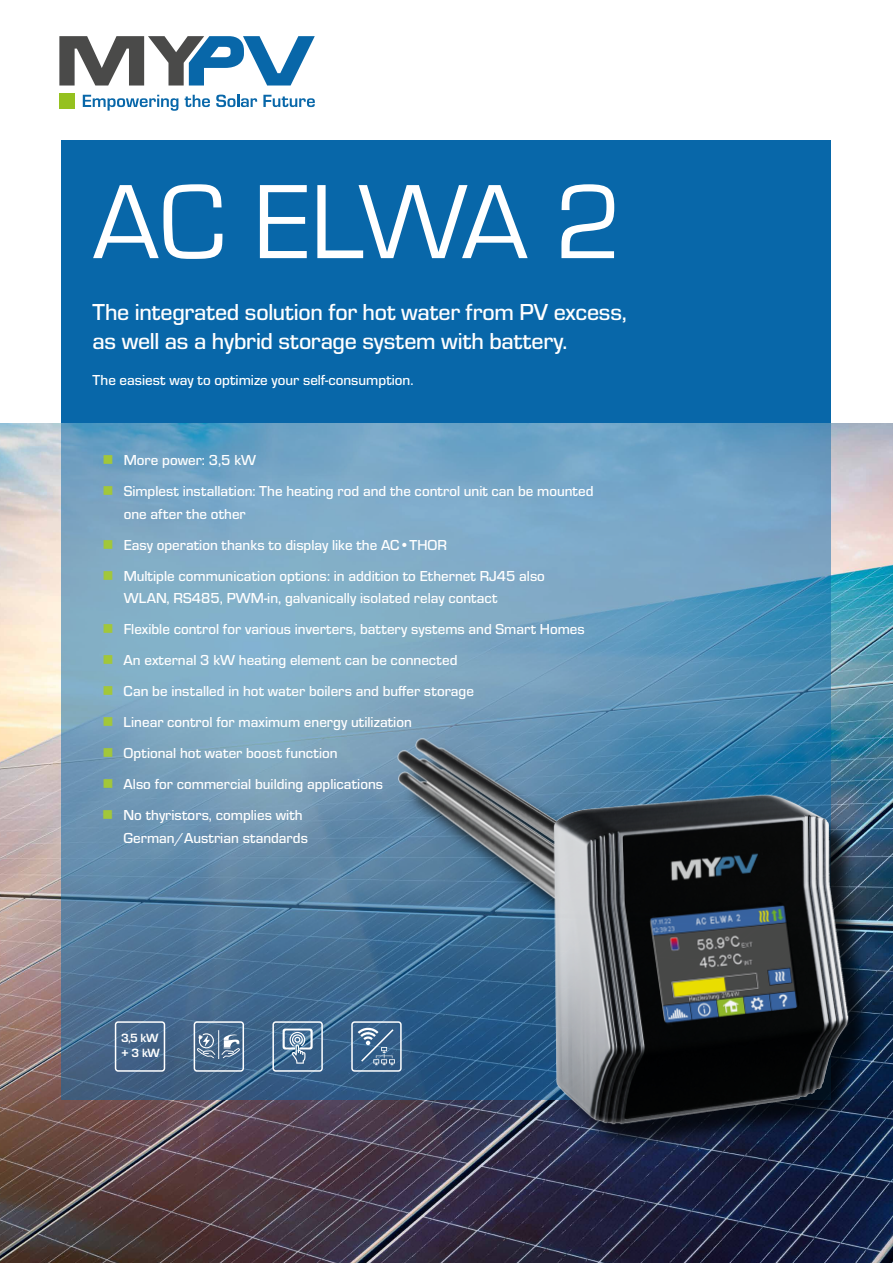
<style>
.page{position:relative;width:893px;height:1263px;background:#fff}
.page>*{position:absolute;margin:0;border:0;box-sizing:border-box;transform-origin:0 0}
.t1{font:109.5px "Eurostile";letter-spacing:-.025em;color:#fff}
.t2{font:500 24px/28.8px "Eurostile";letter-spacing:-.005em;color:#fff}
.t3{font:500 15px/31px "Eurostile";color:#fff}
.t4{font:700 12.45px/14.9px "Eurostile";color:#fff}
</style>
<div class="page">
<img style="left:0;top:423px;width:893px;height:840px">
<div style="left:62px;top:140px;width:769px;height:283px;background:#0867a9"></div>
<svg style="left:62px;top:423px;width:769px;height:676px;background:#709cbc"></svg>
<svg style="left:83px;top:95px;width:95px;height:16px"></svg>
<svg style="left:185px;top:95px;width:25px;height:12px"></svg>
<svg style="left:216px;top:95px;width:41px;height:12px"></svg>
<svg style="left:263px;top:95px;width:52px;height:12px"></svg>
<div style="left:59px;top:93px;width:16px;height:15px;background:#95c11f"></div>
<svg style="left:59px;top:36px;width:256px;height:50px"></svg>
<img style="left:216px;top:572px;width:677px;height:637px">
<div style="left:115px;top:1021px;width:50px;height:51px;border:2px solid #fff;border-radius:3px"></div>
<svg style="left:197px;top:1030px;width:43px;height:29px"></svg>
<div style="left:194px;top:1021px;width:50px;height:51px;border:2px solid #fff;border-radius:3px"></div>
<div style="left:272px;top:1021px;width:51px;height:51px;border:2px solid #fff;border-radius:3px"></div>
<svg style="left:283px;top:1028px;width:30px;height:36px"></svg>
<div style="left:351px;top:1021px;width:51px;height:51px;border:2px solid #fff;border-radius:3px"></div>
<svg style="left:358px;top:1028px;width:37px;height:37px"></svg>
<svg style="left:104px;top:455px;width:8px;height:9px"></svg>
<svg style="left:104px;top:486px;width:8px;height:9px"></svg>
<svg style="left:104px;top:540px;width:8px;height:8px"></svg>
<svg style="left:104px;top:571px;width:8px;height:8px"></svg>
<svg style="left:104px;top:624px;width:8px;height:9px"></svg>
<svg style="left:104px;top:655px;width:8px;height:9px"></svg>
<svg style="left:104px;top:686px;width:8px;height:9px"></svg>
<svg style="left:104px;top:717px;width:8px;height:9px"></svg>
<svg style="left:104px;top:748px;width:8px;height:9px"></svg>
<svg style="left:104px;top:779px;width:8px;height:9px"></svg>
<svg style="left:104px;top:810px;width:8px;height:9px"></svg>
<h1 class="t1" style="left:93px;top:148px;width:532px">AC ELWA 2</h1>
<h2 class="t2" style="left:93px;top:296px;width:536px">The integrated solution for hot water from PV excess, as well as a hybrid storage system with battery.</h2>
<p class="t3" style="left:93px;top:364px;width:322px">The easiest way to optimize your self-consumption.</p>
<p class="t3" style="left:124px;top:444px;width:471px">More power: 3,5 kW<br>Simplest installation: The heating rod and the control unit can be mounted</p>
<p class="t3" style="left:124px;top:497px;width:423px">one after the other<br>Easy operation thanks to display like the AC•THOR<br>Multiple communication options: in addition to Ethernet RJ45 also</p>
<p class="t3" style="left:124px;top:582px;width:463px">WLAN, RS485, PWM-in, galvanically isolated relay contact<br>Flexible control for various inverters, battery systems and Smart Homes An external 3 kW heating element can be connected<br>Can be installed in hot water boilers and buffer storage<br>Linear control for maximum energy utilization<br>Optional hot water boost function<br>Also for commercial building applications<br>No thyristors, complies with</p>
<p class="t3" style="left:124px;top:821px;width:186px">German/Austrian standards</p>
<p class="t4" style="left:121px;top:1029px;width:40px">3,5 kW + 3 kW</p>
</div>
